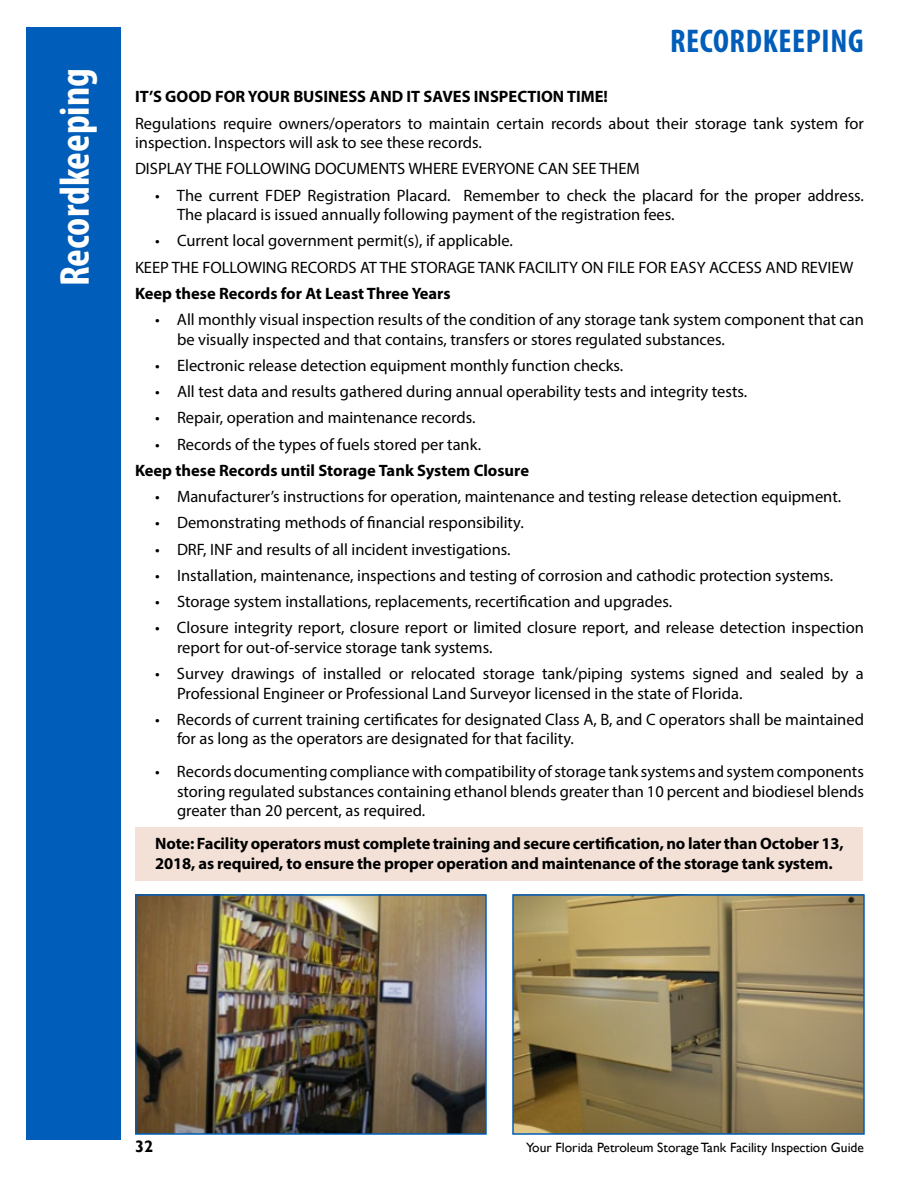
<style>
.page{position:relative;width:918px;height:1188px;background:#fff}
.page>*{position:absolute;margin:0;border:0;box-sizing:border-box;transform-origin:0 0}
.t1{font:700 condensed 42px "Myriad Pro";color:#fff}
.t2{font:700 condensed 33px "Myriad Pro";letter-spacing:.02em;color:#005db9}
.t3{font:16.5px/19.5px "Myriad Pro";color:#000}
.t4{font:700 16.5px/19.5px "Myriad Pro";letter-spacing:-.01em;color:#000}
.t5{font:700 16.5px "Gill Sans";color:#000}
.t6{font:13.5px "Gill Sans";color:#000}
</style>
<div class="page">
<div style="left:26px;top:28px;width:95px;height:1112px;background:#005db9"></div>
<div style="left:136px;top:827px;width:727px;height:53px;background:#f3e1d8"></div>
<img style="left:138px;top:897px;width:346px;height:235px">
<div style="left:135px;top:894px;width:352px;height:241px;border:2px solid #005db9"></div>
<img style="left:515px;top:897px;width:347px;height:235px">
<div style="left:512px;top:894px;width:353px;height:241px;border:2px solid #005db9"></div>
<p class="t1" style="left:48px;top:286px;width:220px;rotate:-90deg">Recordkeeping</p>
<p class="t2" style="left:670px;top:20px;width:195px">RECORDKEEPING</p>
<p class="t4" style="left:135px;top:87px;width:474px">IT’S GOOD FOR YOUR BUSINESS AND IT SAVES INSPECTION TIME!</p>
<p class="t3" style="left:135px;top:113px;width:730px">Regulations require owners/operators to maintain certain records about their storage tank system for inspection. Inspectors will ask to see these records.</p>
<p class="t3" style="left:135px;top:159px;width:506px">DISPLAY THE FOLLOWING DOCUMENTS WHERE EVERYONE CAN SEE THEM</p>
<p class="t3" style="left:177px;top:185px;width:689px;text-indent:-22px">• The current FDEP Registration Placard. Remember to check the placard for the proper address.<br>The placard is issued annually following payment of the registration fees.</p>
<p class="t3" style="left:155px;top:231px;width:359px">• Current local government permit(s), if applicable.</p>
<p class="t3" style="left:135px;top:257px;width:720px">KEEP THE FOLLOWING RECORDS AT THE STORAGE TANK FACILITY ON FILE FOR EASY ACCESS AND REVIEW</p>
<p class="t4" style="left:135px;top:283px;width:317px">Keep these Records for At Least Three Years</p>
<p class="t3" style="left:177px;top:310px;width:689px;text-indent:-22px">• All monthly visual inspection results of the condition of any storage tank system component that can be visually inspected and that contains, transfers or stores regulated substances.</p>
<p class="t3" style="left:155px;top:355px;width:470px">• Electronic release detection equipment monthly function checks.</p>
<p class="t3" style="left:155px;top:382px;width:594px">• All test data and results gathered during annual operability tests and integrity tests.</p>
<p class="t3" style="left:155px;top:408px;width:322px">• Repair, operation and maintenance records.</p>
<p class="t3" style="left:155px;top:434px;width:327px">• Records of the types of fuels stored per tank.</p>
<p class="t4" style="left:135px;top:460px;width:396px">Keep these Records until Storage Tank System Closure</p>
<p class="t3" style="left:155px;top:487px;width:687px">• Manufacturer’s instructions for operation, maintenance and testing release detection equipment.</p>
<p class="t3" style="left:155px;top:513px;width:370px">• Demonstrating methods of financial responsibility.</p>
<p class="t3" style="left:155px;top:539px;width:357px">• DRF, INF and results of all incident investigations.</p>
<p class="t3" style="left:155px;top:565px;width:679px">• Installation, maintenance, inspections and testing of corrosion and cathodic protection systems.</p>
<p class="t3" style="left:155px;top:592px;width:518px">• Storage system installations, replacements, recertification and upgrades.</p>
<p class="t3" style="left:177px;top:618px;width:688px;text-indent:-22px">• Closure integrity report, closure report or limited closure report, and release detection inspection report for out-of-service storage tank systems.</p>
<p class="t3" style="left:177px;top:664px;width:688px;text-indent:-22px">• Survey drawings of installed or relocated storage tank/piping systems signed and sealed by a<br>Professional Engineer or Professional Land Surveyor licensed in the state of Florida.</p>
<p class="t3" style="left:177px;top:709px;width:688px;text-indent:-22px">• Records of current training certificates for designated Class A, B, and C operators shall be maintained for as long as the operators are designated for that facility.</p>
<p class="t3" style="left:177px;top:762px;width:689px;text-align:justify;text-indent:-22px">• Recordsdocumentingcompliancewithcompatibilityofstorage tank systems andsystemcomponents storing regulated substances containing ethanol blends greater than 10 percent and biodiesel blends greater than 20 percent, as required.</p>
<p class="t4" style="left:155px;top:834px;width:690px">Note: Facility operators must complete training and secure certification, no later than October 13,<br>2018, as required, to ensure the proper operation and maintenance of the storage tank system.</p>
<p class="t5" style="left:135px;top:1137px;width:20px">32</p>
<p class="t6" style="left:526px;top:1140px;width:339px">Your Florida Petroleum Storage Tank Facility Inspection Guide</p>
</div>
